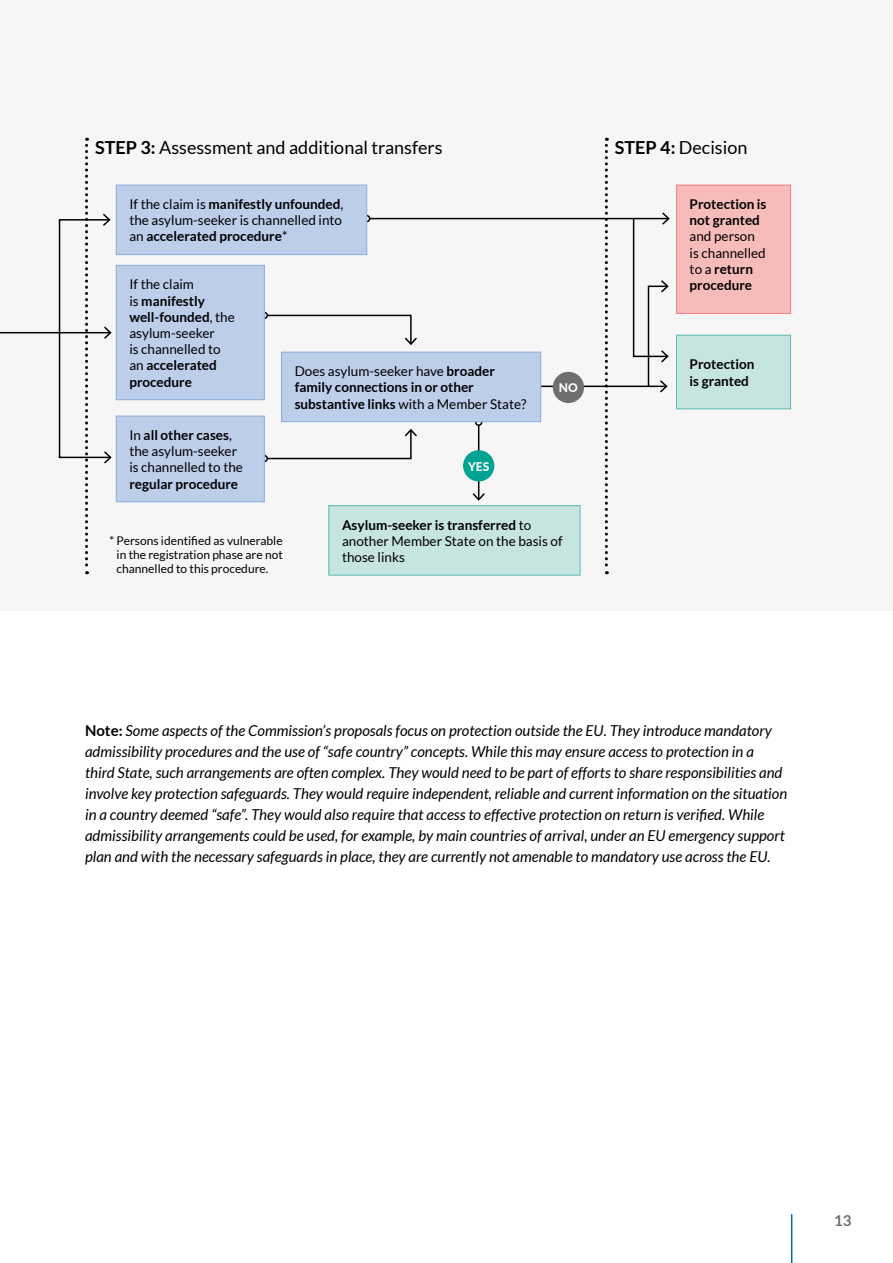
<style>
.page{position:relative;width:893px;height:1263px;background:#fff}
.page>*{position:absolute;margin:0;border:0;box-sizing:border-box;transform-origin:0 0}
.t1{font:18px "Lato";color:#000}
.t2{font:italic 15px/21px "Lato";color:#000}
.t3{font:700 15px "Lato";color:#706f6f}
.t4{font:13.5px/16.2px "Lato";color:#000}
.t5{font:700 13.5px/16.2px "Lato";color:#000}
.t6{font:12px/14.4px "Lato";color:#000;text-align:justify}
.t7{font:800 12px "Lato";color:#fff}
.s1{font-weight:700}
.s2{font-weight:400}
.s3{font-weight:700;font-style:normal}
</style>
<div class="page">
<hr style="left:791px;top:1214px;width:1px;height:49px;background:#006ab4">
<div style="left:0;top:0;width:893px;height:610px;background:#f6f6f6"></div>
<svg style="left:605px;top:138px;width:3px;height:436px"></svg>
<hr style="left:0;top:332px;width:111px;height:1px;background:#000">
<svg style="left:58px;top:138px;width:54px;height:436px"></svg>
<hr style="left:370px;top:218px;width:299px;height:1px;background:#000">
<div style="left:363px;top:215px;width:7px;height:7px;border:2px solid #000;border-radius:50%"></div>
<div style="left:260px;top:312px;width:8px;height:7px;border:2px solid #000;border-radius:50%"></div>
<svg style="left:266px;top:314px;width:151px;height:31px"></svg>
<div style="left:260px;top:455px;width:8px;height:7px;border:2px solid #000;border-radius:50%"></div>
<svg style="left:266px;top:429px;width:151px;height:31px"></svg>
<hr style="left:478px;top:425px;width:1px;height:75px;background:#000">
<div style="left:475px;top:418px;width:7px;height:8px;border:2px solid #000;border-radius:50%"></div>
<svg style="left:472px;top:491px;width:13px;height:10px"></svg>
<hr style="left:540px;top:386px;width:126px;height:1px;background:#000">
<svg style="left:632px;top:212px;width:38px;height:181px"></svg>
<div style="left:116px;top:185px;width:251px;height:70px;background:#bdceeb"></div>
<div style="left:116px;top:185px;width:251px;height:70px;border:1px solid #8daedc"></div>
<div style="left:676px;top:185px;width:114px;height:128px;background:#f7bcba"></div>
<div style="left:676px;top:185px;width:115px;height:129px;border:1px solid #f08286"></div>
<div style="left:676px;top:335px;width:114px;height:74px;background:#c6e4e0"></div>
<div style="left:676px;top:335px;width:115px;height:74px;border:1px solid #5bbdb3"></div>
<div style="left:116px;top:265px;width:148px;height:135px;background:#bdceeb"></div>
<div style="left:116px;top:265px;width:149px;height:135px;border:1px solid #8daedc"></div>
<div style="left:282px;top:352px;width:259px;height:70px;background:#bdceeb"></div>
<div style="left:281px;top:352px;width:260px;height:70px;border:1px solid #8daedc"></div>
<div style="left:116px;top:416px;width:148px;height:86px;background:#bdceeb"></div>
<div style="left:116px;top:416px;width:149px;height:86px;border:1px solid #8daedc"></div>
<div style="left:329px;top:506px;width:251px;height:69px;background:#c6e4e0"></div>
<div style="left:328px;top:505px;width:252px;height:70px;border:1px solid #5bbdb3"></div>
<div style="left:463px;top:450px;width:31px;height:31px;background:#00a291;border-radius:50%"></div>
<div style="left:553px;top:372px;width:31px;height:31px;background:#706f6f;border-radius:50%"></div>
<p class="t1" style="left:95px;top:137px;width:349px"><span class="s1">STEP 3:</span> Assessment and additional transfers</p>
<p class="t1" style="left:615px;top:137px;width:134px"><span class="s1">STEP 4:</span> Decision</p>
<p class="t4" style="left:129px;top:196px;width:216px;text-align:justify">If the claim is <span class="s1">manifestly unfounded</span>, the asylum-seeker is channelled into an <span class="s1">accelerated procedure</span>*</p>
<p class="t5" style="left:690px;top:196px;width:78px">Protection is not granted</p>
<p class="t4" style="left:690px;top:228px;width:78px">and person is channelled to a <span class="s1">return procedure</span></p>
<p class="t4" style="left:129px;top:276px;width:107px">If the claim<br>is <span class="s1">manifestly well-founded</span>, the asylum-seeker<br>is channelled to an <span class="s1">accelerated procedure</span></p>
<p class="t5" style="left:690px;top:356px;width:66px">Protection is granted</p>
<p class="t5" style="left:295px;top:363px;width:233px"><span class="s2">Does asylum-seeker have</span> broader family connections in or other substantive links <span class="s2">with a Member State?</span></p>
<p class="t7" style="left:559px;top:379px;width:21px">NO</p>
<p class="t4" style="left:129px;top:427px;width:115px">In <span class="s1">all other cases</span>, the asylum-seeker is channelled to the</p>
<p class="t5" style="left:129px;top:475px;width:110px">regular procedure</p>
<p class="t6" style="left:117px;top:533px;width:168px;text-indent:-7px">* Persons identified as vulnerable in the registration phase are not channelled to this procedure.</p>
<p class="t7" style="left:468px;top:457px;width:23px">YES</p>
<p class="t4" style="left:342px;top:516px;width:222px"><span class="s1">Asylum-seeker is transferred</span> to another Member State on the basis of those links</p>
<p class="t2" style="left:85px;top:721px;width:704px"><span class="s3">Note:</span> Some aspects of the Commission’s proposals focus on protection outside the EU. They introduce mandatory admissibility procedures and the use of “safe country” concepts. While this may ensure access to protection in a<br>third State, such arrangements are often complex. They would need to be part of efforts to share responsibilities and involve key protection safeguards. They would require independent, reliable and current information on the situation in a country deemed “safe”. They would also require that access to effective protection on return is verified. While admissibility arrangements could be used, for example, by main countries of arrival, under an EU emergency support plan and with the necessary safeguards in place, they are currently not amenable to mandatory use across the EU.</p>
<p class="t3" style="left:834px;top:1212px;width:19px">13</p>
</div>
